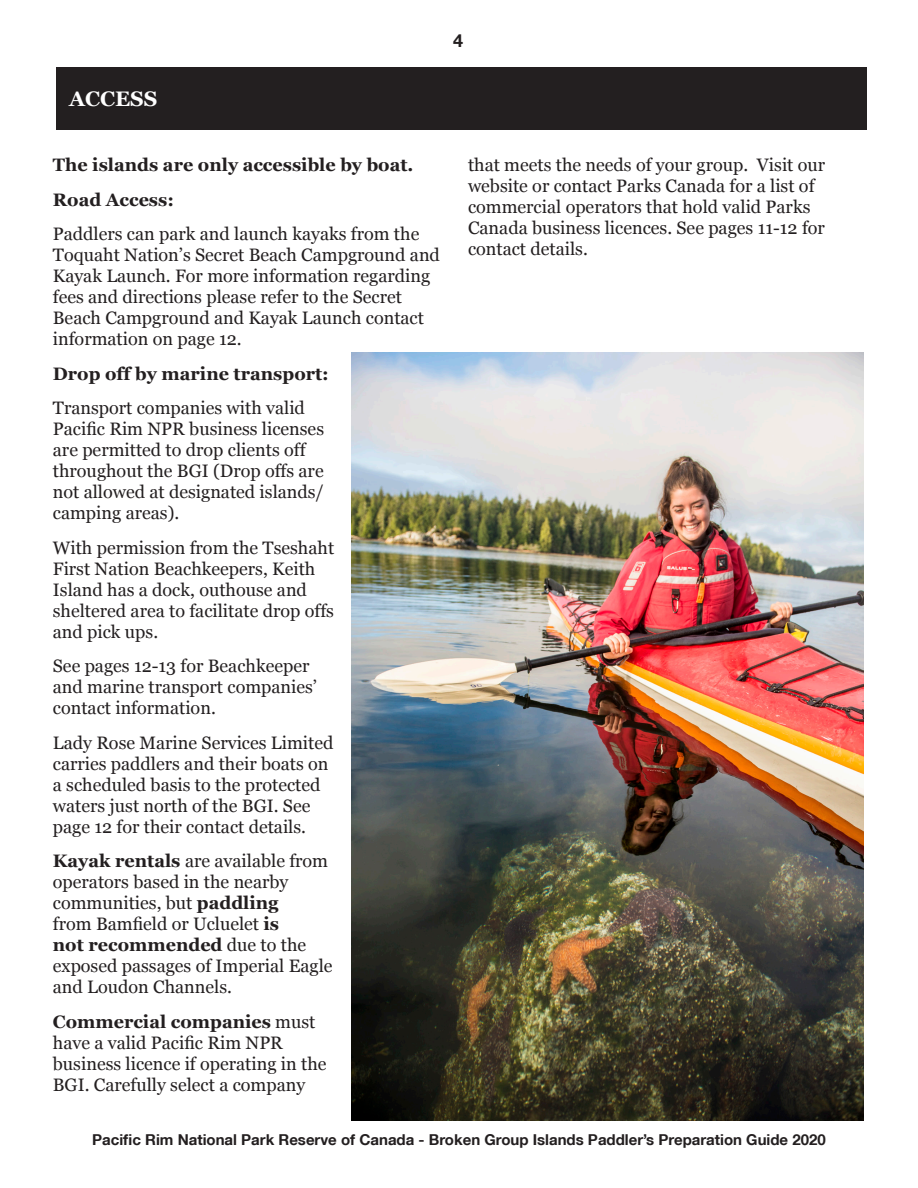
<style>
.page{position:relative;width:918px;height:1188px;background:#fff}
.page>*{position:absolute;margin:0;border:0;box-sizing:border-box;transform-origin:0 0}
.t1{font:700 21px "Georgia";color:#fff}
.t2{font:18px/21px "Georgia";color:#231f20}
.t3{font:700 18px "Georgia";color:#231f20}
.t4{font:700 18px "Helvetica Neue LT";color:#231f20}
.t5{font:700 15px "Helvetica Neue LT";color:#231f20}
.s1{font-weight:700}
</style>
<div class="page">
<div style="left:56px;top:68px;width:810px;height:62px;background:#231f20"></div>
<img style="left:351px;top:352px;width:513px;height:768px">
<p class="t1" style="left:69px;top:86px;width:90px">ACCESS</p>
<p class="t4" style="left:453px;top:30px;width:12px">4</p>
<p class="t3" style="left:53px;top:153px;width:362px">The islands are only accessible by boat.</p>
<p class="t3" style="left:53px;top:188px;width:123px">Road Access:</p>
<p class="t2" style="left:53px;top:224px;width:389px">Paddlers can park and launch kayaks from the Toquaht Nation’s Secret Beach Campground and Kayak Launch. For more information regarding fees and directions please refer to the Secret Beach Campground and Kayak Launch contact information on page 12.</p>
<p class="t3" style="left:53px;top:362px;width:278px">Drop off by marine transport:</p>
<p class="t2" style="left:53px;top:398px;width:273px">Transport companies with valid<br>Pacific Rim NPR business licenses are permitted to drop clients off throughout the BGI (Drop offs are not allowed at designated islands/ camping areas).</p>
<p class="t2" style="left:53px;top:537px;width:283px">With permission from the Tseshaht<br>First Nation Beachkeepers, Keith<br>Island has a dock, outhouse and sheltered area to facilitate drop offs and pick ups.</p>
<p class="t2" style="left:53px;top:656px;width:266px">See pages 12-13 for Beachkeeper and marine transport companies’ contact information.</p>
<p class="t2" style="left:53px;top:732px;width:282px">Lady Rose Marine Services Limited carries paddlers and their boats on a scheduled basis to the protected waters just north of the BGI. See page 12 for their contact details.</p>
<p class="t2" style="left:53px;top:851px;width:281px"><span class="s1">Kayak rentals</span> are available from operators based in the nearby communities, but <span class="s1">paddling<br></span>from Bamfield or Ucluelet <span class="s1">is<br>not recommended</span> due to the exposed passages of Imperial Eagle and Loudon Channels.</p>
<p class="t2" style="left:53px;top:1011px;width:275px"><span class="s1">Commercial companies</span> must have a valid Pacific Rim NPR business licence if operating in the<br>BGI. Carefully select a company</p>
<p class="t2" style="left:468px;top:155px;width:359px">that meets the needs of your group. Visit our website or contact Parks Canada for a list of commercial operators that hold valid Parks Canada business licences. See pages 11-12 for contact details.</p>
<p class="t5" style="left:92px;top:1130px;width:735px">Pacific Rim National Park Reserve of Canada - Broken Group Islands Paddler’s Preparation Guide 2020</p>
</div>
